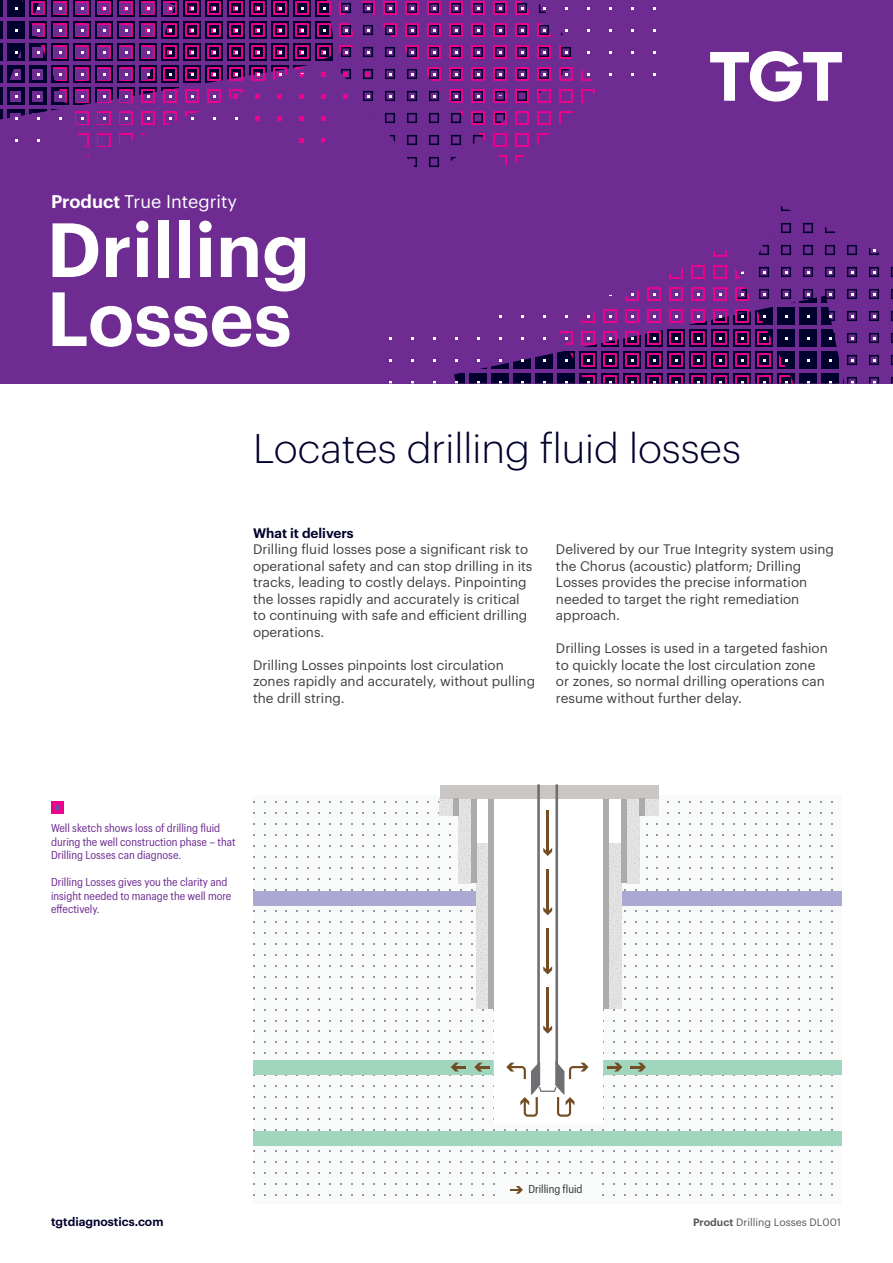
<style>
.page{position:relative;width:893px;height:1263px;background:#fff}
.page>*{position:absolute;margin:0;border:0;box-sizing:border-box;transform-origin:0 0}
.t1{font:600 75px/69px "Graphik LC";color:#fff}
.t2{font:300 40.5px "Graphik LC";color:#00002c}
.t3{font:18px "Graphik LC";color:#fff}
.t4{font:13.5px/16.5px "Graphik LC";color:#3e3e3f}
.t5{font:600 13.5px "Graphik LC";color:#00002c}
.t6{font:600 12px "Graphik LC";color:#00002c}
.t7{font:11.25px/13.5px "Graphik Compact";color:#6e2b91}
.t8{font:11.25px "Graphik Compact";color:#333434}
.t9{font:10.5px "Graphik LC";color:#57585a}
.s1{font-weight:600}
</style>
<div class="page">
<div style="left:0;top:0;width:893px;height:383px;background:#6e2b91"></div>
<svg style="left:389px;top:315px;width:170px;height:68px"></svg>
<svg style="left:762px;top:206px;width:131px;height:177px"></svg>
<svg style="left:373px;top:1px;width:222px;height:166px"></svg>
<svg style="left:559px;top:246px;width:235px;height:137px"></svg>
<svg style="left:86px;top:1px;width:287px;height:157px"></svg>
<svg style="left:0;top:0;width:337px;height:152px"></svg>
<svg style="left:710px;top:52px;width:39px;height:49px"></svg>
<svg style="left:750px;top:51px;width:52px;height:51px"></svg>
<svg style="left:803px;top:52px;width:39px;height:49px"></svg>
<div style="left:253px;top:795px;width:589px;height:408px;background:#f9fafa"></div>
<div style="left:253px;top:1060px;width:589px;height:14px;background:#a1d6be"></div>
<div style="left:253px;top:1131px;width:589px;height:15px;background:#a1d6be"></div>
<div style="left:253px;top:891px;width:589px;height:14px;background:#aba9d3"></div>
<svg style="left:471px;top:798px;width:160px;height:322px"></svg>
<svg style="left:459px;top:798px;width:12px;height:47px"></svg>
<svg style="left:626px;top:798px;width:13px;height:85px"></svg>
<svg style="left:608px;top:844px;width:13px;height:165px;background:#dbdcdb"></svg>
<div style="left:621px;top:798px;width:5px;height:85px;background:#ababab"></div>
<svg style="left:644px;top:799px;width:14px;height:17px"></svg>
<svg style="left:440px;top:799px;width:14px;height:17px"></svg>
<div style="left:471px;top:798px;width:5px;height:85px;background:#ababab"></div>
<div style="left:489px;top:798px;width:5px;height:211px;background:#ababab"></div>
<div style="left:603px;top:798px;width:5px;height:211px;background:#ababab"></div>
<div style="left:440px;top:785px;width:218px;height:13px;background:#c9c6c4"></div>
<div style="left:639px;top:798px;width:5px;height:18px;background:#ababab"></div>
<div style="left:454px;top:798px;width:5px;height:18px;background:#ababab"></div>
<hr style="left:537px;top:784px;width:3px;height:282px;background:#6e6f72">
<hr style="left:555px;top:784px;width:3px;height:281px;background:#6e6f72">
<svg style="left:602px;top:1063px;width:33px;height:12px"></svg>
<svg style="left:635px;top:1063px;width:12px;height:12px"></svg>
<hr style="left:547px;top:810px;width:2px;height:43px;background:#744d24">
<svg style="left:450px;top:845px;width:142px;height:274px"></svg>
<svg style="left:510px;top:1186px;width:13px;height:8px"></svg>
<div style="left:51px;top:801px;width:13px;height:13px;background:#ed028c"></div>
<svg style="left:55px;top:805px;width:5px;height:5px"></svg>
<h3 class="t3" style="left:51px;top:194px;width:187px"><span class="s1">Product</span> True Integrity</h3>
<h1 class="t1" style="left:47px;top:221px;width:265px">Drilling<br>Losses</h1>
<h2 class="t2" style="left:253px;top:431px;width:490px">Locates drilling fluid losses</h2>
<p class="t5" style="left:253px;top:527px;width:102px">What it delivers</p>
<p class="t4" style="left:253px;top:542px;width:281px">Drilling fluid losses pose a significant risk to operational safety and can stop drilling in its tracks, leading to costly delays. Pinpointing the losses rapidly and accurately is critical to continuing with safe and efficient drilling operations.</p>
<p class="t4" style="left:253px;top:657px;width:284px">Drilling Losses pinpoints lost circulation zones rapidly and accurately, without pulling the drill string.</p>
<p class="t4" style="left:556px;top:542px;width:280px">Delivered by our True Integrity system using the Chorus (acoustic) platform; Drilling Losses provides the precise information needed to target the right remediation approach.</p>
<p class="t4" style="left:556px;top:641px;width:273px">Drilling Losses is used in a targeted fashion to quickly locate the lost circulation zone or zones, so normal drilling operations can resume without further delay.</p>
<p class="t7" style="left:51px;top:822px;width:186px">Well sketch shows loss of drilling fluid during the well construction phase – that<br>Drilling Losses can diagnose.</p>
<p class="t7" style="left:51px;top:876px;width:182px">Drilling Losses gives you the clarity and insight needed to manage the well more effectively.</p>
<p class="t8" style="left:528px;top:1184px;width:56px">Drilling fluid</p>
<p class="t6" style="left:51px;top:1217px;width:114px">tgtdiagnostics.com</p>
<p class="t9" style="left:693px;top:1218px;width:149px"><span class="s1">Product</span> Drilling Losses DL001</p>
</div>
